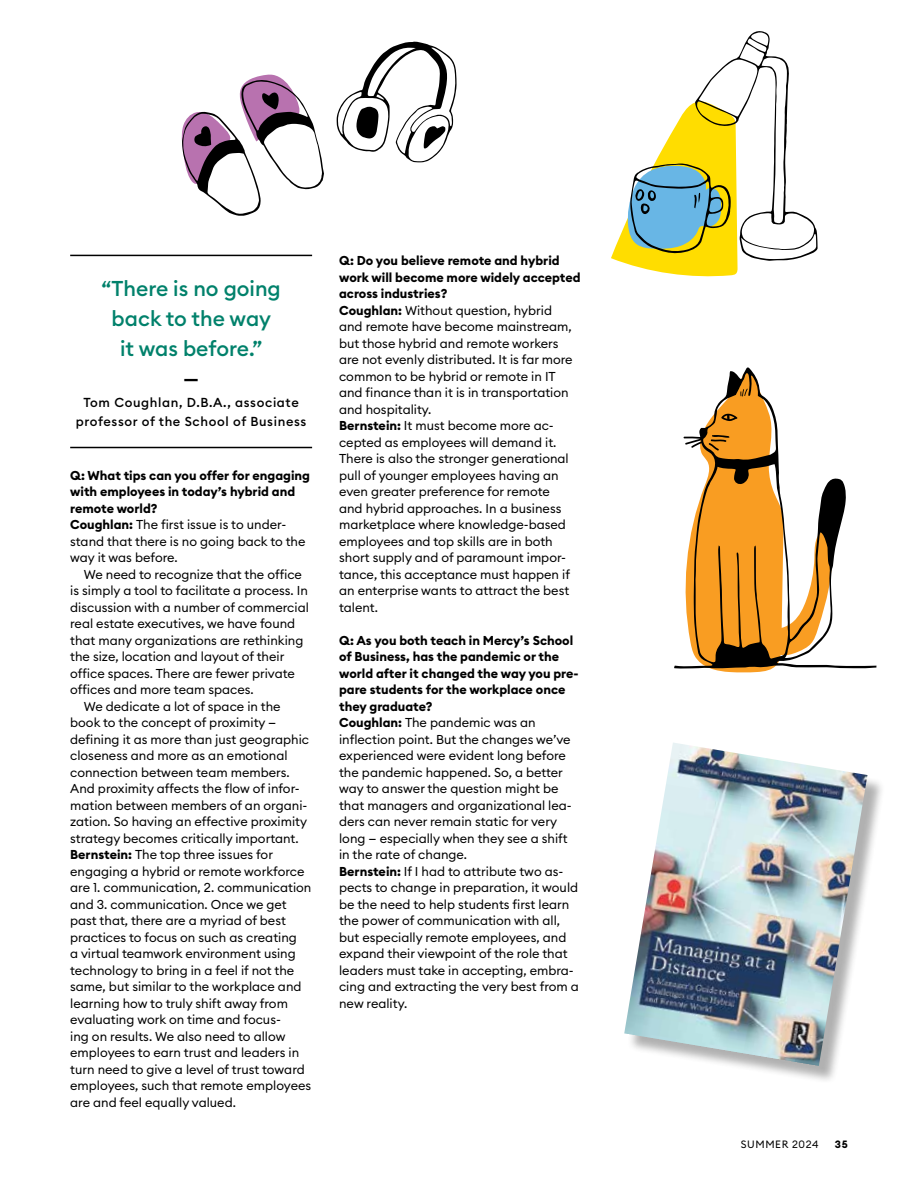
<style>
.page{position:relative;width:918px;height:1188px;background:#fff}
.page>*{position:absolute;margin:0;border:0;box-sizing:border-box;transform-origin:0 0}
.t1{font:500 21.15px/30.3px "Euclid Circular B";color:#00816b;text-align:center}
.t2{font:500 21.15px "Euclid Circular B";color:#000}
.t3{font:500 12.9px/18.1px "Euclid Circular B";letter-spacing:.05em;color:#000;text-align:center}
.t4{font:12.75px/16.5px "Euclid Circular B";color:#000}
.t5{font:700 12.75px/16.5px "Euclid Circular B";color:#000}
.t6{font:10.5px "Euclid Circular B";letter-spacing:.06em;color:#000}
.t7{font:700 10.5px "Euclid Circular B";color:#000}
.s1{font-weight:400}
.s2{font-weight:700}
</style>
<div class="page">
<svg style="left:337px;top:41px;width:120px;height:121px"></svg>
<svg style="left:181px;top:74px;width:143px;height:142px"></svg>
<svg style="left:611px;top:31px;width:207px;height:246px"></svg>
<svg style="left:674px;top:367px;width:203px;height:302px"></svg>
<div style="left:627px;top:745px;width:259px;height:339px;background:#000;opacity:.31"></div>
<img style="left:624px;top:743px;width:243px;height:323px">
<hr style="left:70px;top:255px;width:242px;height:1px;background:#000">
<hr style="left:70px;top:447px;width:242px;height:1px;background:#000">
<h1 class="t1" style="left:101px;top:273px;width:181px">“There is no going back to the way<br>it was before.”</h1>
<h1 class="t2" style="left:183px;top:365px;width:17px">—</h1>
<p class="t3" style="left:76px;top:394px;width:232px">Tom Coughlan, D.B.A., associate professor of the School of Business</p>
<p class="t5" style="left:70px;top:467px;width:241px">Q: What tips can you offer for engaging with employees in today’s hybrid and remote world?<br>Coughlan: <span class="s1">The first issue is to under&shy;stand that there is no going back to the way it was before.</span></p>
<p class="t4" style="left:84px;top:566px;width:220px">We need to recognize that the office</p>
<p class="t4" style="left:70px;top:583px;width:239px">is simply a tool to facilitate a process. In</p>
<p class="t4" style="left:70px;top:599px;width:240px">discussion with a number of commercial</p>
<p class="t4" style="left:70px;top:616px;width:227px">real estate executives, we have found</p>
<p class="t4" style="left:70px;top:632px;width:235px">that many organizations are rethinking</p>
<p class="t4" style="left:70px;top:649px;width:216px">the size, location and layout of their</p>
<p class="t4" style="left:70px;top:665px;width:226px">office spaces. There are fewer private</p>
<p class="t4" style="left:70px;top:682px;width:185px">offices and more team spaces.</p>
<p class="t4" style="left:84px;top:698px;width:198px">We dedicate a lot of space in the</p>
<p class="t4" style="left:70px;top:715px;width:208px">book to the concept of proximity —</p>
<p class="t4" style="left:70px;top:731px;width:240px">defining it as more than just geographic</p>
<p class="t4" style="left:70px;top:748px;width:219px">closeness and more as an emotional</p>
<p class="t4" style="left:70px;top:764px;width:221px">connection between team members.</p>
<p class="t4" style="left:70px;top:781px;width:231px">And proximity affects the flow of infor-</p>
<p class="t4" style="left:70px;top:797px;width:239px">mation between members of an organi-</p>
<p class="t4" style="left:70px;top:814px;width:238px">zation. So having an effective proximity</p>
<p class="t4" style="left:70px;top:830px;width:230px">strategy becomes critically important.</p>
<p class="t4" style="left:70px;top:847px;width:204px"><span class="s2">Bernstein:</span> The top three issues for</p>
<p class="t4" style="left:70px;top:863px;width:236px">engaging a hybrid or remote workforce</p>
<p class="t4" style="left:70px;top:880px;width:243px">are 1. communication, 2. communication</p>
<p class="t4" style="left:70px;top:896px;width:218px">and 3. communication. Once we get</p>
<p class="t4" style="left:70px;top:913px;width:217px">past that, there are a myriad of best</p>
<p class="t4" style="left:70px;top:929px;width:228px">practices to focus on such as creating</p>
<p class="t4" style="left:70px;top:946px;width:227px">a virtual teamwork environment using</p>
<p class="t4" style="left:70px;top:962px;width:226px">technology to bring in a feel if not the</p>
<p class="t4" style="left:70px;top:978px;width:233px">same, but similar to the workplace and</p>
<p class="t4" style="left:70px;top:995px;width:219px">learning how to truly shift away from</p>
<p class="t4" style="left:70px;top:1011px;width:212px">evaluating work on time and focus-</p>
<p class="t4" style="left:70px;top:1028px;width:217px">ing on results. We also need to allow</p>
<p class="t4" style="left:70px;top:1044px;width:231px">employees to earn trust and leaders in</p>
<p class="t4" style="left:70px;top:1061px;width:236px">turn need to give a level of trust toward</p>
<p class="t4" style="left:70px;top:1077px;width:243px">employees, such that remote employees</p>
<p class="t4" style="left:70px;top:1094px;width:167px">are and feel equally valued.</p>
<p class="t4" style="left:339px;top:252px;width:243px"><span class="s2">Q: Do you believe remote and hybrid work will become more widely accepted across industries?<br>Coughlan:</span> Without question, hybrid<br>and remote have become mainstream, but those hybrid and remote workers are not evenly distributed. It is far more common to be hybrid or remote in IT and finance than it is in transportation and hospitality.<br><span class="s2">Bernstein:</span> It must become more ac&shy;cepted as employees will demand it.<br>There is also the stronger generational pull of younger employees having an even greater preference for remote<br>and hybrid approaches. In a business marketplace where knowledge-based employees and top skills are in both short supply and of paramount impor&shy;tance, this acceptance must happen if an enterprise wants to attract the best talent.</p>
<p class="t4" style="left:339px;top:632px;width:241px"><span class="s2">Q: As you both teach in Mercy’s School of Business, has the pandemic or the world after it changed the way you pre&shy;pare students for the workplace once they graduate?<br>Coughlan:</span> The pandemic was an inflection point. But the changes we’ve experienced were evident long before the pandemic happened. So, a better way to answer the question might be that managers and organizational lea&shy;ders can never remain static for very long — especially when they see a shift in the rate of change.<br><span class="s2">Bernstein:</span> If I had to attribute two as&shy;pects to change in preparation, it would be the need to help students first learn the power of communication with all, but especially remote employees, and expand their viewpoint of the role that leaders must take in accepting, embra&shy;cing and extracting the very best from a new reality.</p>
<p class="t6" style="left:741px;top:1137px;width:79px">SUMMER 2024</p>
<p class="t7" style="left:835px;top:1137px;width:14px">35</p>
</div>
